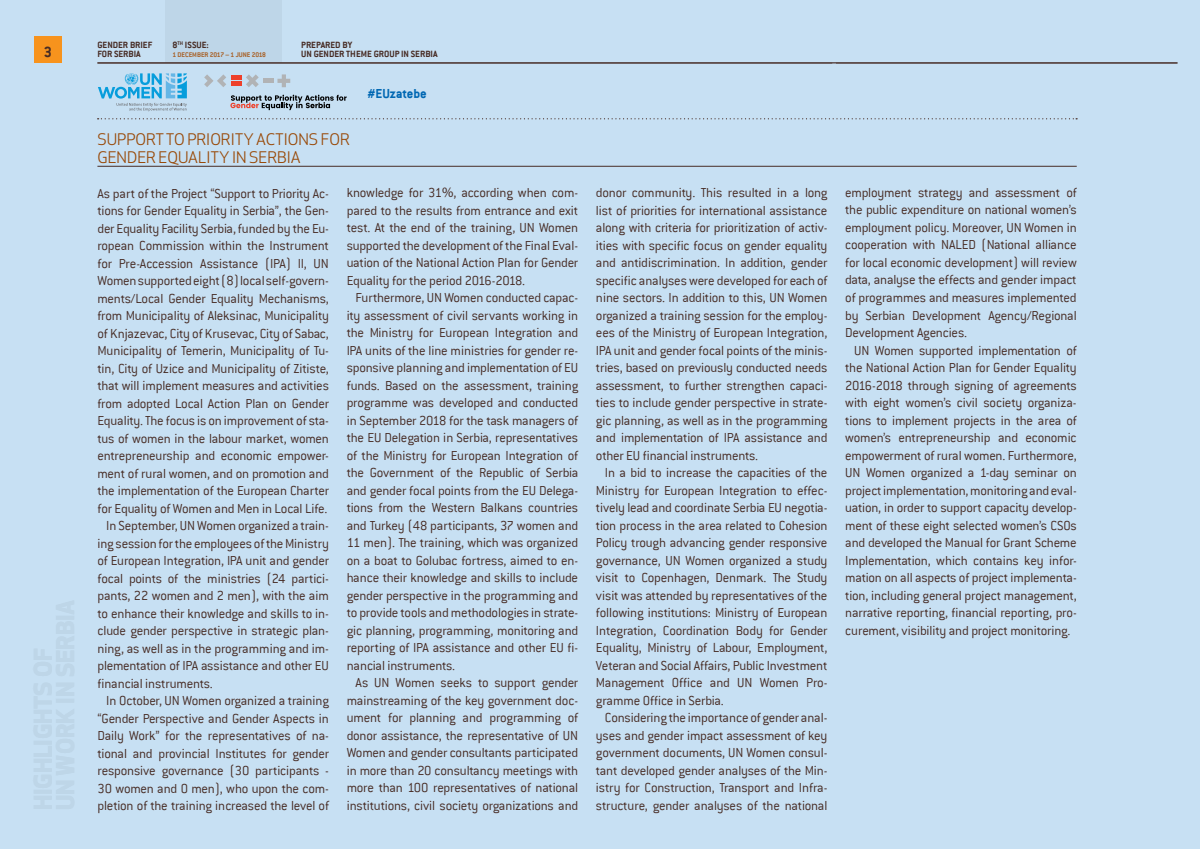
<style>
.page{position:relative;width:1200px;height:849px;background:#fff}
.page>*{position:absolute;margin:0;border:0;box-sizing:border-box;transform-origin:0 0}
.t1{font:16.25px "Conduit ITCCE Bold";color:#472c25}
.t2{font:15.62px/17.5px "Apex New";color:#984806}
.t3{font:14.38px/17.5px "Conduit ITCCE Light";letter-spacing:-.015em;color:#472c25;text-align:justify}
.t4{font:14.38px "Conduit ITCCE Bold";color:#0168b3}
.t5{font:10px/8.8px "Conduit ITCCE Bold";color:#472c25}
.t6{font:7.5px "Conduit ITCCE Bold";letter-spacing:-.005em;color:#a8632b}
.s1{font-family:"Myriad Pro"}
</style>
<div class="page">
<div style="left:0;top:0;width:1199px;height:849px;background:#c7e0f3"></div>
<div style="left:166px;top:0;width:116px;height:63px;background:#bed6e8"></div>
<hr style="left:97px;top:166px;width:980px;height:1px;background:#472c25">
<div style="left:34px;top:36px;width:28px;height:27px;background:#f7931d"></div>
<hr style="left:97px;top:63px;width:1080px;height:1px;background:#472c25">
<svg style="left:98px;top:118px;width:979px;height:1px"></svg>
<svg style="left:98px;top:73px;width:89px;height:38px"></svg>
<svg style="left:230px;top:95px;width:117px;height:15px"></svg>
<svg style="left:277px;top:74px;width:13px;height:13px"></svg>
<hr style="left:231px;top:82px;width:11px;height:4px;background:#ee402a">
<hr style="left:231px;top:76px;width:11px;height:4px;background:#ee402a">
<svg style="left:246px;top:74px;width:13px;height:13px"></svg>
<svg style="left:204px;top:74px;width:22px;height:13px"></svg>
<hr style="left:263px;top:79px;width:11px;height:4px;background:#b1b3b5">
<p class="t1" style="left:44px;top:42px;width:10px">3</p>
<p class="t5" style="left:97px;top:40px;width:56px">GENDER BRIEF<br>FOR SERBIA</p>
<p class="t5" style="left:172px;top:40px;width:38px">8<sup>TH</sup> ISSUE:</p>
<p class="t6" style="left:172px;top:50px;width:95px">1 DECEMBER 2017 – 1 JUNE 2018</p>
<p class="t5" style="left:301px;top:40px;width:138px">PREPARED BY<br>UN GENDER THEME GROUP IN SERBIA</p>
<p class="t4" style="left:367px;top:85px;width:61px">#EUzatebe</p>
<p class="t2" style="left:97px;top:131px;width:254px">SUPPORT TO PRIORITY ACTIONS FOR<br>GENDER EQUALITY IN SERBIA</p>
<p class="t3" style="left:97px;top:184px;width:233px">As part of the Project “Support to Priority Ac-</p>
<p class="t3" style="left:97px;top:202px;width:233px">tions for Gender Equality in Serbia”, the Gen-</p>
<p class="t3" style="left:97px;top:219px;width:233px">der Equality Facility Serbia, funded by the Eu-</p>
<p class="t3" style="left:97px;top:237px;width:233px">ropean Commission within the Instrument</p>
<p class="t3" style="left:97px;top:254px;width:233px">for Pre-Accession Assistance (IPA) II, UN</p>
<p class="t3" style="left:97px;top:272px;width:233px">Women supported eight (8) local self-govern-</p>
<p class="t3" style="left:97px;top:289px;width:233px">ments/Local Gender Equality Mechanisms,</p>
<p class="t3" style="left:97px;top:307px;width:233px">from Municipality of Aleksinac, Municipality</p>
<p class="t3" style="left:97px;top:324px;width:233px">of Knjazevac, City of Krusevac, City of Sabac,</p>
<p class="t3" style="left:97px;top:342px;width:233px">Municipality of Temerin, Municipality of Tu-</p>
<p class="t3" style="left:97px;top:359px;width:233px">tin, City of Uzice and Municipality of Zitiste,</p>
<p class="t3" style="left:97px;top:377px;width:233px">that will implement measures and activities</p>
<p class="t3" style="left:97px;top:394px;width:233px">from adopted Local Action Plan on Gender</p>
<p class="t3" style="left:97px;top:412px;width:233px">Equality. The focus is on improvement of sta-</p>
<p class="t3" style="left:97px;top:429px;width:233px">tus of women in the labour market, women</p>
<p class="t3" style="left:97px;top:447px;width:233px">entrepreneurship and economic empower-</p>
<p class="t3" style="left:97px;top:464px;width:233px">ment of rural women, and on promotion and</p>
<p class="t3" style="left:97px;top:482px;width:233px">the implementation of the European Charter</p>
<p class="t3" style="left:97px;top:499px;width:231px">for Equality of Women and Men in Local Life.</p>
<p class="t3" style="left:106px;top:517px;width:224px">In September, UN Women organized a train-</p>
<p class="t3" style="left:97px;top:534px;width:233px">ing session for the employees of the Ministry</p>
<p class="t3" style="left:97px;top:552px;width:233px">of European Integration, IPA unit and gender</p>
<p class="t3" style="left:97px;top:569px;width:233px">focal points of the ministries (24 partici-</p>
<p class="t3" style="left:97px;top:587px;width:233px">pants, 22 women and 2 men), with the aim</p>
<p class="t3" style="left:97px;top:604px;width:233px">to enhance their knowledge and skills to in-</p>
<p class="t3" style="left:97px;top:622px;width:233px">clude gender perspective in strategic plan-</p>
<p class="t3" style="left:97px;top:639px;width:233px">ning, as well as in the programming and im-</p>
<p class="t3" style="left:97px;top:657px;width:233px">plementation of IPA assistance and other EU</p>
<p class="t3" style="left:97px;top:674px;width:117px">financial instruments.</p>
<p class="t3" style="left:106px;top:692px;width:224px">In October, UN Women organized a training</p>
<p class="t3" style="left:97px;top:709px;width:233px">“Gender Perspective and Gender Aspects in</p>
<p class="t3" style="left:97px;top:727px;width:233px">Daily Work” for the representatives of na-</p>
<p class="t3" style="left:97px;top:744px;width:233px">tional and provincial Institutes for gender</p>
<p class="t3" style="left:97px;top:762px;width:233px">responsive governance (30 participants -</p>
<p class="t3" style="left:97px;top:779px;width:233px">30 women and 0 men), who upon the com-</p>
<p class="t3" style="left:97px;top:797px;width:233px">pletion of the training increased the level of</p>
<p class="t3" style="left:347px;top:184px;width:233px">knowledge for 31<span class="s1">%</span>, according when com&shy;pared to the results from entrance and exit test. At the end of the training, UN Women supported the development of the Final Eval&shy;uation of the National Action Plan for Gender Equality for the period 2016-2018.</p>
<p class="t3" style="left:347px;top:289px;width:233px;text-indent:9px">Furthermore, UN Women conducted capac&shy;ity assessment of civil servants working in the Ministry for European Integration and IPA units of the line ministries for gender re&shy;sponsive planning and implementation of EU funds. Based on the assessment, training programme was developed and conducted in September 2018 for the task managers of the EU Delegation in Serbia, representatives of the Ministry for European Integration of the Government of the Republic of Serbia and gender focal points from the EU Delega&shy;tions from the Western Balkans countries and Turkey (48 participants, 37 women and 11 men). The training, which was organized on a boat to Golubac fortress, aimed to en&shy;hance their knowledge and skills to include gender perspective in the programming and to provide tools and methodologies in strate&shy;gic planning, programming, monitoring and reporting of IPA assistance and other EU fi&shy;nancial instruments.</p>
<p class="t3" style="left:347px;top:674px;width:233px;text-indent:9px">As UN Women seeks to support gender mainstreaming of the key government doc&shy;ument for planning and programming of donor assistance, the representative of UN Women and gender consultants participated in more than 20 consultancy meetings with more than 100 representatives of national institutions, civil society organizations and</p>
<p class="t3" style="left:596px;top:184px;width:233px">donor community. This resulted in a long list of priorities for international assistance along with criteria for prioritization of activ&shy;ities with specific focus on gender equality and antidiscrimination. In addition, gender specific analyses were developed for each of nine sectors. In addition to this, UN Women organized a training session for the employ&shy;ees of the Ministry of European Integration, IPA unit and gender focal points of the minis&shy;tries, based on previously conducted needs assessment, to further strengthen capaci&shy;ties to include gender perspective in strate&shy;gic planning, as well as in the programming and implementation of IPA assistance and other EU financial instruments.</p>
<p class="t3" style="left:596px;top:464px;width:233px;text-indent:9px">In a bid to increase the capacities of the Ministry for European Integration to effec&shy;tively lead and coordinate Serbia EU negotia&shy;tion process in the area related to Cohesion Policy trough advancing gender responsive governance, UN Women organized a study visit to Copenhagen, Denmark. The Study visit was attended by representatives of the following institutions: Ministry of European Integration, Coordination Body for Gender Equality, Ministry of Labour, Employment, Veteran and Social Affairs, Public Investment Management Office and UN Women Pro&shy;gramme Office in Serbia.</p>
<p class="t3" style="left:596px;top:709px;width:233px;text-indent:9px">Considering the importance of gender anal&shy;yses and gender impact assessment of key government documents, UN Women consul&shy;tant developed gender analyses of the Min&shy;istry for Construction, Transport and Infra&shy;structure, gender analyses of the national</p>
<p class="t3" style="left:845px;top:184px;width:233px">employment strategy and assessment of the public expenditure on national women’s employment policy. Moreover, UN Women in cooperation with NALED (National alliance for local economic development) will review data, analyse the effects and gender impact of programmes and measures implemented by Serbian Development Agency/Regional Development Agencies.</p>
<p class="t3" style="left:845px;top:341px;width:233px;text-indent:9px">UN Women supported implementation of the National Action Plan for Gender Equality 2016-2018 through signing of agreements with eight women’s civil society organiza&shy;tions to implement projects in the area of women’s entrepreneurship and economic empowerment of rural women. Furthermore, UN Women organized a 1-day seminar on project implementation, monitoring and eval&shy;uation, in order to support capacity develop&shy;ment of these eight selected women’s CSOs and developed the Manual for Grant Scheme Implementation, which contains key infor&shy;mation on all aspects of project implementa&shy;tion, including general project management, narrative reporting, financial reporting, pro&shy;curement, visibility and project monitoring.</p>
</div>
